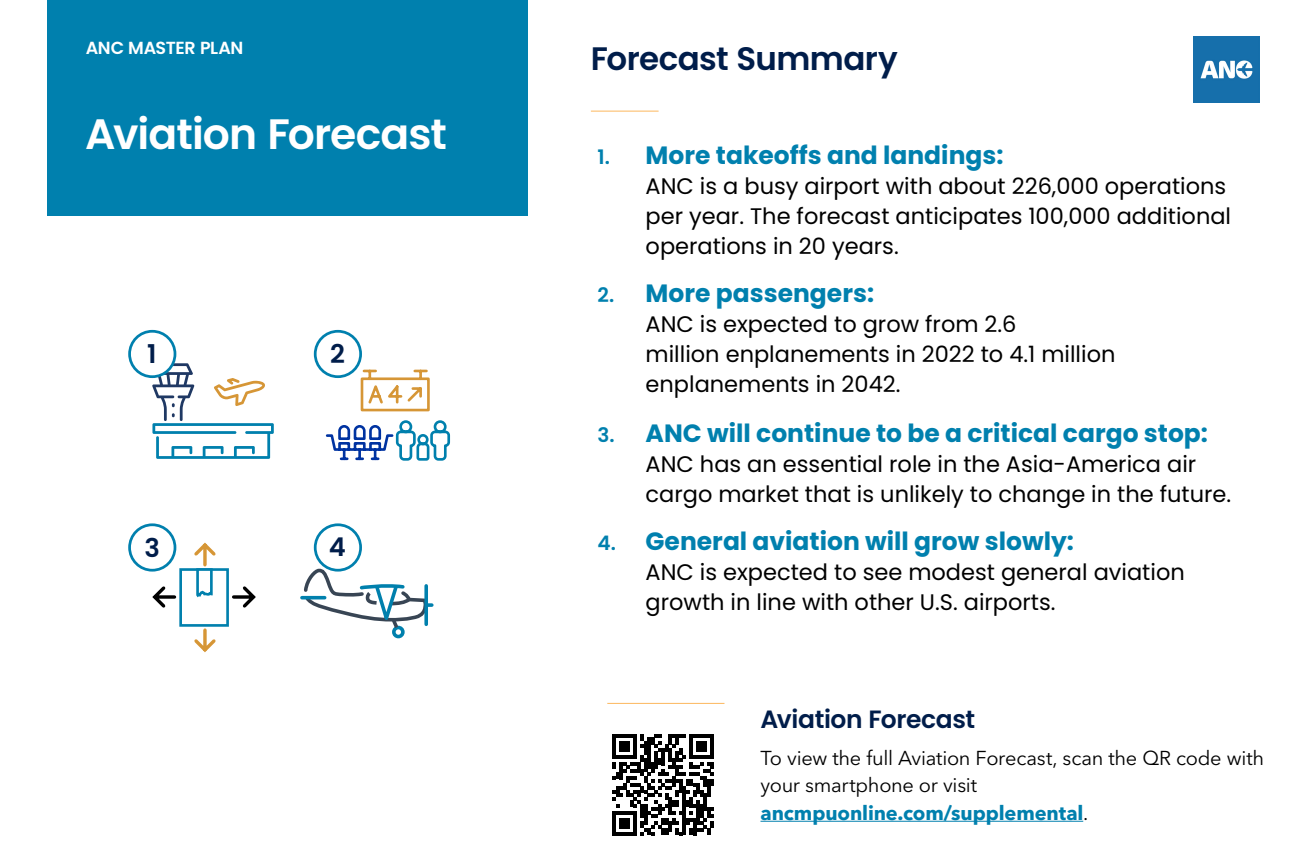
<style>
.page{position:relative;width:1296px;height:864px;background:#fff}
.page>*{position:absolute;margin:0;border:0;box-sizing:border-box;transform-origin:0 0}
.H1_Poppins_Semibold_85pt_Dk_Blue{font:600 42.5px "Poppins";letter-spacing:-.02em;color:#fff}
.H1_Poppins_Semibold_85pt_Dk_Blue-2{font:600 32.5px "Poppins";letter-spacing:-.02em;color:#001d4a}
.t1{font:600 25.85px "Poppins";color:#001d4a}
.t2{font:700 25px "Poppins";color:#0080ae}
.H2_Poppins_Semibold_50pt_Dk_Blue{font:600 25px "Poppins";letter-spacing:-.015em;color:#001d4a}
.t3{font:22.5px/30px "Poppins";color:#000}
.P_Body_Avenir_35_Light_40pt{font:20px/27.5px "Avenir Next LT Pro";letter-spacing:-.015em;color:#000}
.t4{font:600 17.5px "Poppins";letter-spacing:-.02em;color:#fff}
.s1{font-weight:600;font-size:20px}
.s2{font-weight:700;color:#0080ae}
</style>
<div class="page">
<img style="left:1193px;top:36px;width:67px;height:67px">
<div style="left:47px;top:0;width:480px;height:216px;background:#0080ae"></div>
<hr style="left:591px;top:111px;width:68px;height:1px;background:#fcb85e">
<svg style="left:152px;top:363px;width:122px;height:96px"></svg>
<svg style="left:360px;top:369px;width:70px;height:43px"></svg>
<svg style="left:325px;top:420px;width:126px;height:41px"></svg>
<svg style="left:232px;top:586px;width:24px;height:22px"></svg>
<svg style="left:194px;top:628px;width:22px;height:25px"></svg>
<svg style="left:152px;top:586px;width:25px;height:22px"></svg>
<div style="left:179px;top:568px;width:50px;height:59px;background:#fff;border:3px solid #0080ad"></div>
<svg style="left:191px;top:542px;width:28px;height:56px"></svg>
<div style="left:392px;top:626px;width:13px;height:12px;border:4px solid #0080ad;border-radius:50%"></div>
<svg style="left:302px;top:567px;width:130px;height:65px"></svg>
<hr style="left:302px;top:596px;width:23px;height:3px;background:#0080ad">
<div style="left:130px;top:331px;width:45px;height:46px;background:#fff;border-radius:50%"></div>
<div style="left:128px;top:330px;width:48px;height:48px;border:3px solid #0080ae;border-radius:50%"></div>
<div style="left:128px;top:523px;width:48px;height:49px;border:3px solid #0080ae;border-radius:50%"></div>
<div style="left:314px;top:330px;width:48px;height:48px;border:3px solid #0080ae;border-radius:50%"></div>
<div style="left:315px;top:525px;width:46px;height:45px;background:#fff;border-radius:50%"></div>
<div style="left:314px;top:523px;width:48px;height:49px;border:3px solid #0080ae;border-radius:50%"></div>
<hr style="left:607px;top:703px;width:117px;height:1px;background:#fcb85e">
<hr style="left:760px;top:821px;width:323px;height:1px;background:#0080ae">
<svg style="left:612px;top:734px;width:102px;height:101px"></svg>
<p class="t4" style="left:86px;top:38px;width:159px">ANC MASTER PLAN</p>
<h1 class="H1_Poppins_Semibold_85pt_Dk_Blue-2" style="left:591px;top:40px;width:309px">Forecast Summary</h1>
<h1 class="H1_Poppins_Semibold_85pt_Dk_Blue" style="left:85px;top:109px;width:363px">Aviation Forecast</h1>
<p class="t2" style="left:598px;top:141px;width:407px"><span class="s1">1.</span> More takeoffs and landings:</p>
<p class="t3" style="left:646px;top:171px;width:587px">ANC is a busy airport with about 226,000 operations per year. The forecast anticipates 100,000 additional operations in 20 years.</p>
<p class="t2" style="left:598px;top:279px;width:278px"><span class="s1">2.</span> More passengers:</p>
<p class="t3" style="left:646px;top:309px;width:471px">ANC is expected to grow from 2.6<br>million enplanements in 2022 to 4.1 million enplanements in 2042.</p>
<p class="t2" style="left:598px;top:419px;width:612px"><span class="s1">3.</span> ANC will continue to be a critical cargo stop:</p>
<p class="t3" style="left:646px;top:449px;width:587px">ANC has an essential role in the Asia-America air cargo market that is unlikely to change in the future.</p>
<p class="t2" style="left:598px;top:527px;width:478px"><span class="s1">4.</span> General aviation will grow slowly:</p>
<p class="t3" style="left:646px;top:557px;width:541px">ANC is expected to see modest general aviation growth in line with other U.S. airports.</p>
<p class="t1" style="left:330px;top:339px;width:16px">2</p>
<p class="t1" style="left:147px;top:339px;width:11px">1</p>
<p class="t1" style="left:329px;top:532px;width:19px">4</p>
<p class="t1" style="left:144px;top:533px;width:17px">3</p>
<h2 class="H2_Poppins_Semibold_50pt_Dk_Blue" style="left:760px;top:705px;width:216px">Aviation Forecast</h2>
<p class="P_Body_Avenir_35_Light_40pt" style="left:760px;top:744px;width:505px">To view the full Aviation Forecast, scan the QR code with your smartphone or visit <span class="s2">ancmpuonline.com/supplemental</span>.</p>
</div>
